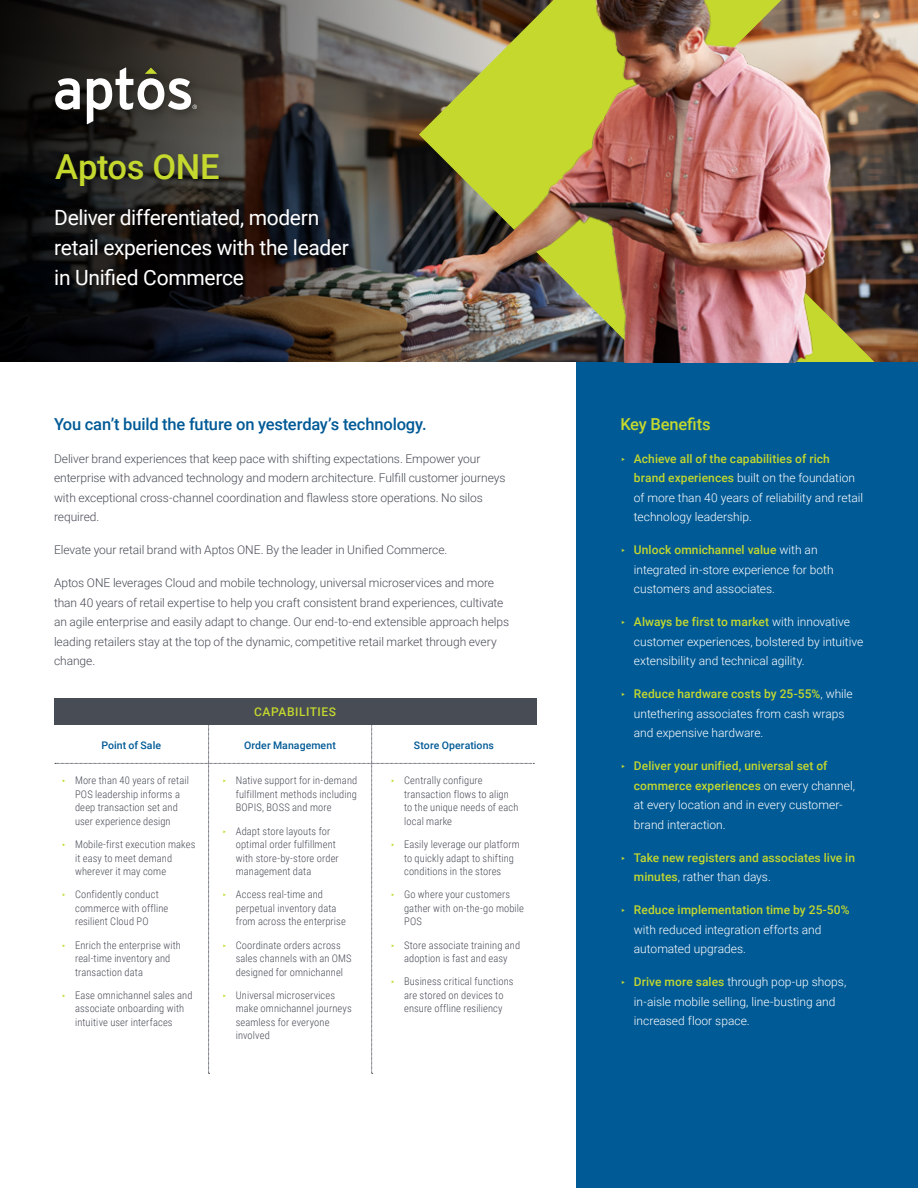
<style>
.page{position:relative;width:918px;height:1188px;background:#fff}
.page>*{position:absolute;margin:0;border:0;box-sizing:border-box;transform-origin:0 0}
.t1{font:500 34.5px "Roboto";letter-spacing:-.01em;color:#c4d82e}
.t2{font:21px/30px "Roboto";letter-spacing:-.015em;color:#fff}
.t3{font:500 16.5px "Roboto";letter-spacing:-.01em;color:#005a96}
.t4{font:500 16.5px "Roboto";letter-spacing:-.01em;color:#c4d82e}
.t5{font:300 12px/19.5px "Roboto";color:#fff}
.t6{font:300 12px/19.5px "Roboto";letter-spacing:-.005em;color:#474c55}
.t7{font:500 12px/19.5px "Roboto";letter-spacing:.005em;color:#c4d82e}
.t8{font:500 12px "Roboto";letter-spacing:.04em;color:#c4d82e}
.t9{font:300 10.5px/13.5px "Roboto Condensed";letter-spacing:.01em;color:#474c55}
.t10{font:500 10.5px "Roboto";letter-spacing:.005em;color:#005a96}
.s1{color:#c4d82e}
.s2{font-weight:500;color:#c4d82e}
.s3{font-weight:300;color:#fff}
</style>
<div class="page">
<svg style="left:576px;top:0;width:342px;height:520px;background:#634e3f"></svg>
<div style="left:577px;top:363px;width:341px;height:825px;background:#005a96"></div>
<div style="left:54px;top:698px;width:482px;height:27px;background:#474c55"></div>
<svg style="left:55px;top:725px;width:479px;height:349px"></svg>
<img style="left:0;top:0;width:886px;height:363px">
<h1 class="t1" style="left:55px;top:143px;width:166px">Aptos ONE</h1>
<h2 class="t2" style="left:54px;top:201px;width:296px">Deliver differentiated, modern retail experiences with the leader in Unified Commerce</h2>
<h3 class="t3" style="left:54px;top:412px;width:374px">You can’t build the future on yesterday’s technology.</h3>
<p class="t6" style="left:54px;top:448px;width:453px">Deliver brand experiences that keep pace with shifting expectations. Empower your enterprise with advanced technology and modern architecture. Fulfill customer journeys with exceptional cross-channel coordination and flawless store operations. No silos required.</p>
<p class="t6" style="left:54px;top:540px;width:395px">Elevate your retail brand with Aptos ONE. By the leader in Unified Commerce.</p>
<p class="t6" style="left:54px;top:573px;width:457px">Aptos ONE leverages Cloud and mobile technology, universal microservices and more than 40 years of retail expertise to help you craft consistent brand experiences, cultivate an agile enterprise and easily adapt to change. Our end-to-end extensible approach helps leading retailers stay at the top of the dynamic, competitive retail market through every change.</p>
<p class="t8" style="left:254px;top:703px;width:83px">CAPABILITIES</p>
<p class="t10" style="left:101px;top:738px;width:61px">Point of Sale</p>
<p class="t10" style="left:244px;top:738px;width:93px">Order Management</p>
<p class="t10" style="left:414px;top:738px;width:82px">Store Operations</p>
<p class="t9" style="left:62px;top:773px;width:129px;text-align:center"><span class="s1">▸</span> More than 40 years of retail<br>POS leadership informs a deep transaction set and<br>user experience design</p>
<p class="t9" style="left:75px;top:837px;width:122px;text-indent:-14px"><span class="s1">▸</span> Mobile-first execution makes it easy to meet demand wherever it may come</p>
<p class="t9" style="left:75px;top:887px;width:95px;text-indent:-14px"><span class="s1">▸</span> Confidently conduct commerce with offline resilient Cloud PO</p>
<p class="t9" style="left:75px;top:938px;width:107px;text-indent:-14px"><span class="s1">▸</span> Enrich the enterprise with real-time inventory and transaction data</p>
<p class="t9" style="left:75px;top:988px;width:119px;text-indent:-14px"><span class="s1">▸</span> Ease omnichannel sales and associate onboarding with intuitive user interfaces</p>
<p class="t9" style="left:236px;top:773px;width:123px;text-align:justify;text-indent:-14px"><span class="s1">▸</span> Native support for in-demand fulfillment methods including BOPIS, BOSS and more</p>
<p class="t9" style="left:236px;top:824px;width:104px;text-indent:-14px"><span class="s1">▸</span> Adapt store layouts for optimal order fulfillment with store-by-store order management data</p>
<p class="t9" style="left:236px;top:887px;width:112px;text-indent:-14px"><span class="s1">▸</span> Access real-time and perpetual inventory data from across the enterprise</p>
<p class="t9" style="left:236px;top:938px;width:117px;text-indent:-14px"><span class="s1">▸</span> Coordinate orders across sales channels with an OMS designed for omnichannel</p>
<p class="t9" style="left:236px;top:988px;width:117px;text-indent:-14px"><span class="s1">▸</span> Universal microservices make omnichannel journeys seamless for everyone involved</p>
<p class="t9" style="left:404px;top:773px;width:116px;text-indent:-14px"><span class="s1">▸</span> Centrally configure transaction flows to align to the unique needs of each local marke</p>
<p class="t9" style="left:404px;top:837px;width:117px;text-indent:-14px"><span class="s1">▸</span> Easily leverage our platform to quickly adapt to shifting conditions in the stores</p>
<p class="t9" style="left:404px;top:887px;width:121px;text-indent:-14px"><span class="s1">▸</span> Go where your customers gather with on-the-go mobile<br>POS</p>
<p class="t9" style="left:391px;top:938px;width:131px;text-align:center"><span class="s1">▸</span> Store associate training and adoption is fast and easy</p>
<p class="t9" style="left:391px;top:974px;width:125px;text-align:center"><span class="s1">▸</span> Business critical functions are stored on devices to ensure offline resiliency</p>
<h3 class="t4" style="left:620px;top:412px;width:92px">Key Benefits</h3>
<p class="t5" style="left:634px;top:448px;width:231px;text-indent:-14px"><span class="s1">▸</span> <span class="s2">Achieve all of the capabilities of rich brand experiences</span> built on the foundation of more than 40 years of reliability and retail technology leadership.</p>
<p class="t5" style="left:634px;top:540px;width:201px;text-indent:-14px"><span class="s1">▸</span> <span class="s2">Unlock omnichannel value</span> with an integrated in-store experience for both customers and associates.</p>
<p class="t5" style="left:634px;top:612px;width:231px;text-indent:-14px"><span class="s1">▸</span> <span class="s2">Always be first to market</span> with innovative customer experiences, bolstered by intuitive extensibility and technical agility.</p>
<p class="t5" style="left:634px;top:684px;width:220px;text-indent:-14px"><span class="s1">▸</span> <span class="s2">Reduce hardware costs by 25-55%</span>, while untethering associates from cash wraps and expensive hardware.</p>
<p class="t5" style="left:634px;top:756px;width:223px;text-indent:-14px"><span class="s1">▸</span> <span class="s2">Deliver your unified, universal set of commerce experiences</span> on every channel, at every location and in every customer&shy;brand interaction.</p>
<p class="t7" style="left:634px;top:847px;width:223px;text-indent:-14px">▸ Take new registers and associates live in minutes<span class="s3">, rather than days.</span></p>
<p class="t5" style="left:634px;top:900px;width:217px;text-indent:-14px"><span class="s1">▸</span> <span class="s2">Reduce implementation time by 25-50% </span>with reduced integration efforts and automated upgrades.</p>
<p class="t5" style="left:634px;top:972px;width:214px;text-indent:-14px"><span class="s1">▸</span> <span class="s2">Drive more sales</span> through pop-up shops, in-aisle mobile selling, line-busting and increased floor space.</p>
</div>
